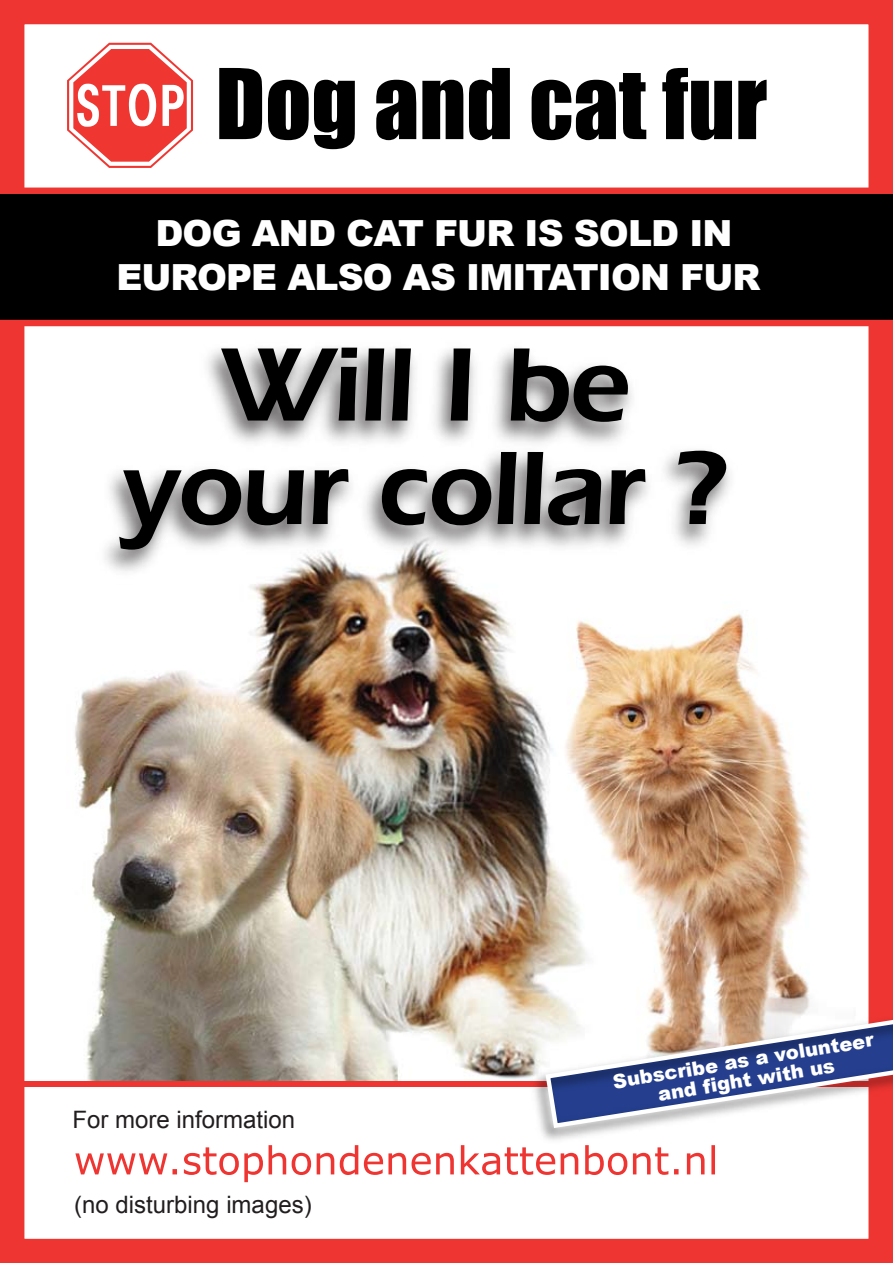
<style>
.page{position:relative;width:893px;height:1263px;background:#fff}
.page>*{position:absolute;margin:0;border:0;box-sizing:border-box;transform-origin:0 0}
.t1{font:600 108px/103.5px "Itc Eras";letter-spacing:-.025em;color:#000;text-align:center}
.t2{font:90px "Impact";color:#000}
.t3{font:900 36px/43.2px "Arial";letter-spacing:-.025em;color:#fff;text-align:center}
.t4{font:24px "Arial";color:#221e1f}
.t5{font:900 19.5px/19.5px "Arial";color:#fff;text-align:center}
</style>
<div class="page">
<img style="left:0;top:0;width:893px;height:1263px">
<div style="left:0;top:188px;width:893px;height:138px;background:#000"></div>
<div style="left:0;top:1081px;width:893px;height:5px;background:#ee3532"></div>
<svg style="left:75px;top:1145px;width:640px;height:37px"></svg>
<img style="left:526px;top:1006px;width:367px;height:141px">
<svg style="left:543px;top:1011px;width:350px;height:119px"></svg>
<svg style="left:67px;top:43px;width:126px;height:125px"></svg>
<img style="left:91px;top:318px;width:652px;height:266px">
<h2 class="t2" style="left:216px;top:34px;width:553px">Dog and cat fur</h2>
<p class="t3" style="left:116px;top:211px;width:646px">DOG AND CAT FUR IS SOLD IN<br>EUROPE ALSO AS IMITATION FUR</p>
<h1 class="t1" style="left:120px;top:333px;width:608px">Will I be your collar ?</h1>
<p class="t4" style="left:72px;top:1104px;width:224px">For more information</p>
<p class="t4" style="left:74px;top:1188px;width:239px">(no disturbing images)</p>
<p class="t5" style="left:611px;top:1071px;width:265px;rotate:-9deg">Subscribe as a volunteer and fight with us</p>
</div>
